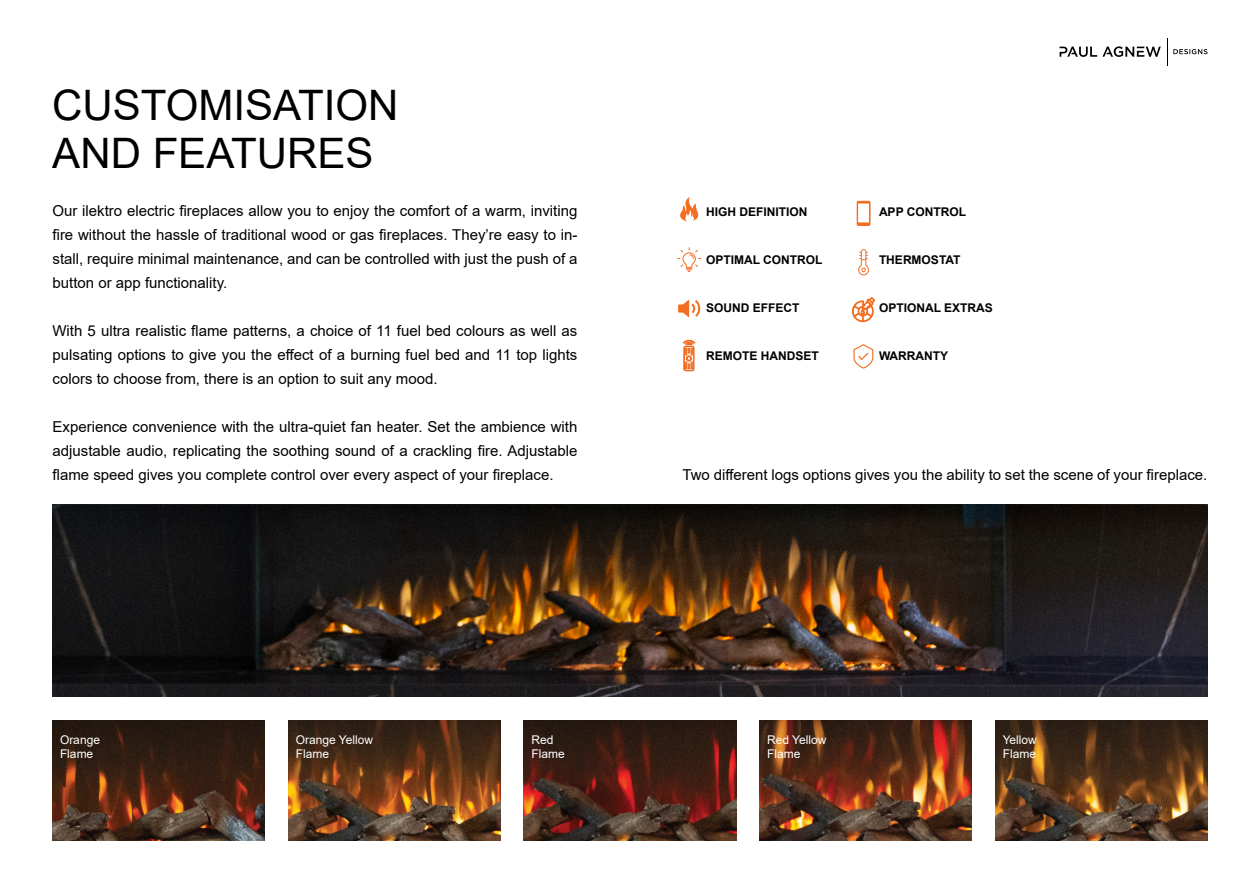
<style>
.page{position:relative;width:1260px;height:893px;background:#fff}
.page>*{position:absolute;margin:0;border:0;box-sizing:border-box;transform-origin:0 0}
.t1{font:42px "Arial";color:#000}
.keimeno_1{font:15px/24px "Arial";color:#000;text-align:justify}
.keimeno_1-2{font:700 12px "Arial";color:#000}
.keimeno_1-3{font:12px "Arial";color:#fff}
</style>
<div class="page">
<svg style="left:852px;top:297px;width:23px;height:25px"></svg>
<svg style="left:858px;top:249px;width:11px;height:26px"></svg>
<svg style="left:683px;top:340px;width:12px;height:32px"></svg>
<svg style="left:857px;top:201px;width:13px;height:24px"></svg>
<svg style="left:853px;top:344px;width:20px;height:24px"></svg>
<svg style="left:678px;top:300px;width:22px;height:17px"></svg>
<svg style="left:680px;top:197px;width:19px;height:24px"></svg>
<svg style="left:677px;top:247px;width:24px;height:25px"></svg>
<img style="left:52px;top:720px;width:213px;height:120px">
<img style="left:288px;top:720px;width:212px;height:120px">
<img style="left:524px;top:720px;width:212px;height:120px">
<img style="left:760px;top:720px;width:212px;height:120px">
<img style="left:995px;top:720px;width:213px;height:120px">
<img style="left:52px;top:504px;width:1155px;height:192px">
<svg style="left:1167px;top:38px;width:40px;height:28px"></svg>
<svg style="left:1060px;top:46px;width:101px;height:11px"></svg>
<p class="t1" style="left:52px;top:76px;width:348px">CUSTOMISATION</p>
<p class="t1" style="left:52px;top:124px;width:323px">AND FEATURES</p>
<p class="keimeno_1" style="left:52px;top:199px;width:526px">Our ilektro electric fireplaces allow you to enjoy the comfort of a warm, inviting fire without the hassle of traditional wood or gas fireplaces. They’re easy to in&shy;stall, require minimal maintenance, and can be controlled with just the push of a button or app functionality.</p>
<p class="keimeno_1" style="left:52px;top:319px;width:526px">With 5 ultra realistic flame patterns, a choice of 11 fuel bed colours as well as pulsating options to give you the effect of a burning fuel bed and 11 top lights colors to choose from, there is an option to suit any mood.</p>
<p class="keimeno_1" style="left:52px;top:415px;width:526px">Experience convenience with the ultra-quiet fan heater. Set the ambience with adjustable audio, replicating the soothing sound of a crackling fire. Adjustable flame speed gives you complete control over every aspect of your fireplace.</p>
<p class="keimeno_1-2" style="left:706px;top:203px;width:103px">HIGH DEFINITION</p>
<p class="keimeno_1-2" style="left:706px;top:251px;width:118px">OPTIMAL CONTROL</p>
<p class="keimeno_1-2" style="left:706px;top:299px;width:95px">SOUND EFFECT</p>
<p class="keimeno_1-2" style="left:706px;top:347px;width:114px">REMOTE HANDSET</p>
<p class="keimeno_1-2" style="left:879px;top:203px;width:89px">APP CONTROL</p>
<p class="keimeno_1-2" style="left:879px;top:251px;width:83px">THERMOSTAT</p>
<p class="keimeno_1-2" style="left:879px;top:299px;width:115px">OPTIONAL EXTRAS</p>
<p class="keimeno_1-2" style="left:879px;top:347px;width:71px">WARRANTY</p>
<p class="keimeno_1" style="left:682px;top:463px;width:526px">Two different logs options gives you the ability to set the scene of your fireplace.</p>
<p class="keimeno_1-3" style="left:60px;top:732px;width:42px">Orange</p>
<p class="keimeno_1-3" style="left:60px;top:745px;width:35px">Flame</p>
<p class="keimeno_1-3" style="left:296px;top:732px;width:79px">Orange Yellow</p>
<p class="keimeno_1-3" style="left:296px;top:745px;width:35px">Flame</p>
<p class="keimeno_1-3" style="left:531px;top:732px;width:24px">Red</p>
<p class="keimeno_1-3" style="left:531px;top:745px;width:35px">Flame</p>
<p class="keimeno_1-3" style="left:767px;top:732px;width:61px">Red Yellow</p>
<p class="keimeno_1-3" style="left:767px;top:745px;width:35px">Flame</p>
<p class="keimeno_1-3" style="left:1003px;top:732px;width:36px">Yellow</p>
<p class="keimeno_1-3" style="left:1003px;top:745px;width:35px">Flame</p>
</div>
